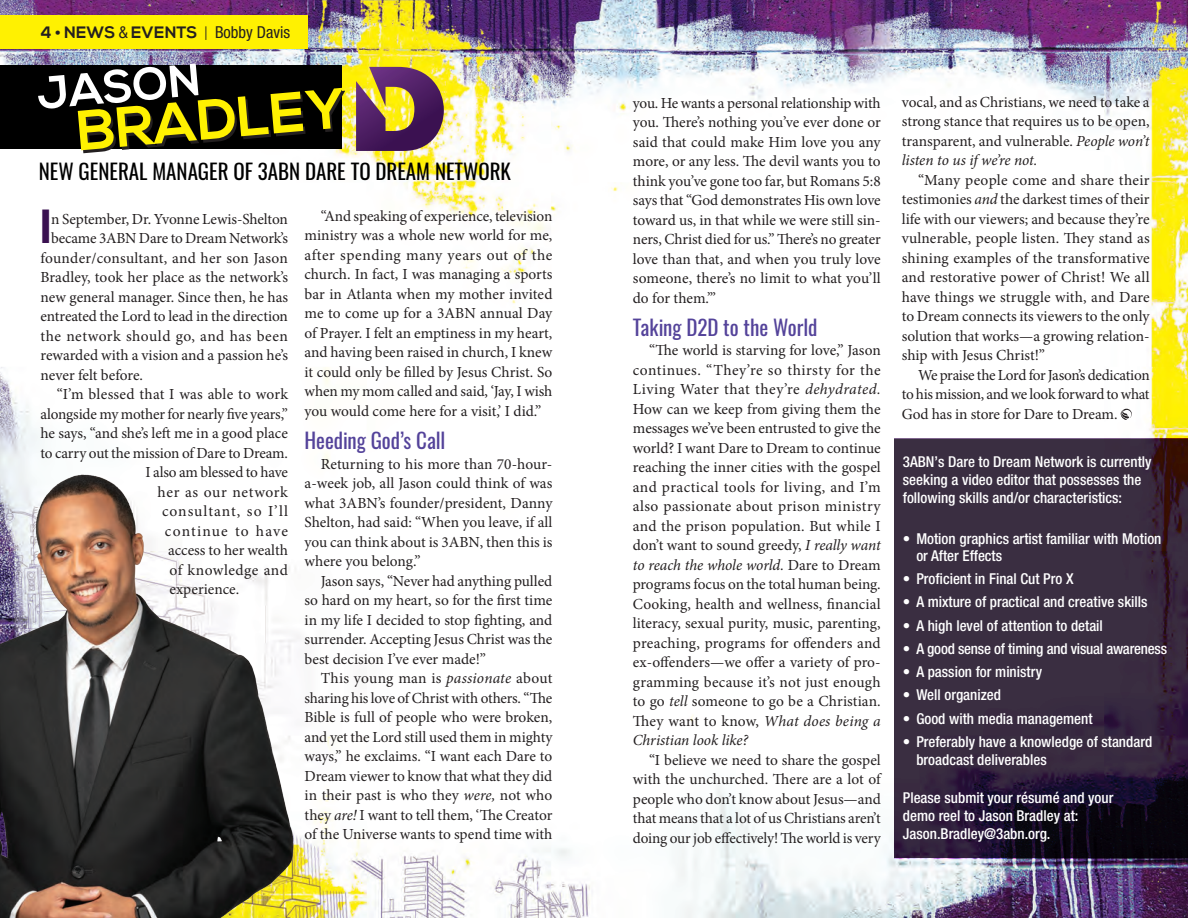
<style>
.page{position:relative;width:1188px;height:918px;background:#fff}
.page>*{position:absolute;margin:0;border:0;box-sizing:border-box;transform-origin:0 0}
.body__drop_cap{font:700 37.5px "Oswald";color:#3a1151}
.Body{font:21px "Oswald";color:#000}
.Subhead{font:21px "Oswald";letter-spacing:-.005em;color:#54439a}
.Body-2{font:700 16.5px "Nexa";color:#231f20}
.body_w__indent{font:15.3px/19.5px "Minion Pro";letter-spacing:-.005em;color:#231f20;text-align:justify}
.body__drop_cap-2{font:15.3px "Minion Pro";color:#231f20}
.body__drop_cap-3{font:15.3px "Minion Pro";letter-spacing:.03em;color:#231f20}
.body_w__indent-2{font:15.3px "Minion Pro";letter-spacing:.015em;color:#231f20}
.body_w__indent-3{font:15.3px "Minion Pro";letter-spacing:.06em;color:#231f20}
.body_w__indent-4{font:15.3px "Minion Pro";letter-spacing:.04em;color:#231f20}
.body_w__indent-5{font:15.3px "Minion Pro";letter-spacing:.07em;color:#231f20}
.body_w__indent-6{font:15.3px "Minion Pro";letter-spacing:.03em;color:#231f20}
.t1{font:500 condensed 15px/18px "Helvetica Neue LT Pro";color:#fff}
.s1{font-family:"Helvetica Neue LT Pro";font-weight:400;font-stretch:condensed}
.s2{font-weight:300}
.s3{font-style:italic}
</style>
<div class="page">
<img style="left:0;top:0;width:1188px;height:918px">
<div style="left:0;top:65px;width:341px;height:83px;background:#000"></div>
<div style="left:0;top:15px;width:308px;height:34px;background:#fff101"></div>
<svg style="left:1120px;top:409px;width:12px;height:11px"></svg>
<img style="left:0;top:418px;width:301px;height:500px">
<svg style="left:38px;top:63px;width:307px;height:90px"></svg>
<svg style="left:894px;top:439px;width:294px;height:420px;background:#33263a"></svg>
<svg style="left:356px;top:67px;width:88px;height:84px;background:#876355"></svg>
<p class="Body-2" style="left:40px;top:23px;width:251px">4 • NEWS <span class="s1">&amp;</span> EVENTS <span class="s2">|</span> <span class="s1">Bobby Davis</span></p>
<p class="Body" style="left:39px;top:153px;width:474px">NEW GENERAL MANAGER OF 3ABN DARE TO DREAM NETWORK</p>
<p class="body_w__indent" style="left:305px;top:206px;width:249px;text-indent:16px">“And speaking of experience, television ministry was a whole new world for me, after spending many years out of the church. In fact, I was managing a sports bar in Atlanta when my mother invited me to come up for a 3ABN annual Day of Prayer. I felt an emptiness in my heart, and having been raised in church, I knew it could only be filled by Jesus Christ. So when my mom called and said, ‘Jay, I wish you would come here for a visit,’ I did.”</p>
<p class="Subhead" style="left:305px;top:422px;width:142px">Heeding God’s Call</p>
<p class="body_w__indent" style="left:305px;top:454px;width:249px;text-indent:16px">Returning to his more than 70-hour&shy;a-week job, all Jason could think of was what 3ABN’s founder/president, Danny Shelton, had said: “When you leave, if all you can think about is 3ABN, then this is where you belong.”</p>
<p class="body_w__indent" style="left:305px;top:571px;width:249px;text-indent:16px">Jason says, “Never had anything pulled so hard on my heart, so for the first time in my life I decided to stop fighting, and surrender. Accepting Jesus Christ was the best decision I’ve ever made!”</p>
<p class="body_w__indent" style="left:305px;top:669px;width:249px;text-indent:16px">This young man is <span class="s3">passionate</span> about sharing his love of Christ with others. “The Bible is full of people who were broken, and yet the Lord still used them in mighty ways,” he exclaims. “I want each Dare to Dream viewer to know that what they did in their past is who they <span class="s3">were,</span> not who they <span class="s3">are!</span> I want to tell them, ‘The Creator of the Universe wants to spend time with</p>
<p class="body__drop_cap" style="left:40px;top:199px;width:12px">I</p>
<p class="body__drop_cap-2" style="left:51px;top:209px;width:238px">n September, Dr. Yvonne Lewis-Shelton</p>
<p class="body__drop_cap-2" style="left:51px;top:228px;width:238px">became 3ABN Dare to Dream Network’s</p>
<p class="body__drop_cap-2" style="left:40px;top:248px;width:249px">founder/consultant, and her son Jason</p>
<p class="body__drop_cap-2" style="left:40px;top:267px;width:249px">Bradley, took her place as the network’s</p>
<p class="body__drop_cap-2" style="left:40px;top:287px;width:249px">new general manager. Since then, he has</p>
<p class="body__drop_cap-2" style="left:40px;top:306px;width:249px">entreated the Lord to lead in the direction</p>
<p class="body__drop_cap-3" style="left:40px;top:326px;width:249px">the network should go, and has been</p>
<p class="body__drop_cap-2" style="left:40px;top:345px;width:249px">rewarded with a vision and a passion he’s</p>
<p class="body__drop_cap-2" style="left:40px;top:365px;width:104px">never felt before.</p>
<p class="body_w__indent-2" style="left:57px;top:384px;width:233px">“I’m blessed that I was able to work</p>
<p class="body_w__indent" style="left:40px;top:404px;width:249px">alongside my mother for nearly five years,”</p>
<p class="body_w__indent" style="left:40px;top:424px;width:249px">he says, “and she’s left me in a good place</p>
<p class="body_w__indent" style="left:40px;top:443px;width:249px">to carry out the mission of Dare to Dream.</p>
<p class="body_w__indent" style="left:146px;top:463px;width:144px">I also am blessed to have</p>
<p class="body_w__indent-4" style="left:158px;top:482px;width:132px">her as our network</p>
<p class="body_w__indent-3" style="left:162px;top:501px;width:128px">consultant, so I’ll</p>
<p class="body_w__indent-5" style="left:165px;top:521px;width:124px">continue to have</p>
<p class="body_w__indent" style="left:168px;top:541px;width:122px">access to her wealth</p>
<p class="body_w__indent-6" style="left:170px;top:560px;width:120px">of knowledge and</p>
<p class="body_w__indent" style="left:170px;top:580px;width:71px">experience.</p>
<p class="body_w__indent" style="left:633px;top:93px;width:249px">you. He wants a personal relationship with you. There’s nothing you’ve ever done or said that could make Him love you any more, or any less. The devil wants you to think you’ve gone too far, but Romans 5:8 says that “God demonstrates His own love toward us, in that while we were still sin&shy;ners, Christ died for us.” There’s no greater love than that, and when you truly love someone, there’s no limit to what you’ll do for them.’”</p>
<p class="Subhead" style="left:633px;top:309px;width:186px">Taking D2D to the World</p>
<p class="body_w__indent" style="left:633px;top:341px;width:249px;text-indent:16px">“The world is starving for love,” Jason continues. “They’re so thirsty for the Living Water that they’re <span class="s3">dehydrated.<br></span>How can we keep from giving them the messages we’ve been entrusted to give the world? I want Dare to Dream to continue reaching the inner cities with the gospel and practical tools for living, and I’m also passionate about prison ministry and the prison population. But while I don’t want to sound greedy, <span class="s3">I really want to reach the whole world.</span> Dare to Dream programs focus on the total human being.<br>Cooking, health and wellness, financial literacy, sexual purity, music, parenting, preaching, programs for offenders and ex-offenders—we offer a variety of pro&shy;gramming because it’s not just enough to go <span class="s3">tell</span> someone to go be a Christian.<br>They want to know, <span class="s3">What does being a Christian look like?</span></p>
<p class="body_w__indent" style="left:633px;top:750px;width:249px;text-indent:16px">“I believe we need to share the gospel with the unchurched. There are a lot of people who don’t know about Jesus—and that means that a lot of us Christians aren’t doing our job effectively! The world is very</p>
<p class="body_w__indent" style="left:902px;top:92px;width:249px">vocal, and as Christians, we need to take a strong stance that requires us to be open, transparent, and vulnerable. <span class="s3">People won’t listen to us if we’re not.</span></p>
<p class="body_w__indent" style="left:902px;top:170px;width:249px;text-indent:16px">“Many people come and share their testimonies <span class="s3">and</span> the darkest times of their life with our viewers; and because they’re vulnerable, people listen. They stand as shining examples of the transformative and restorative power of Christ! We all have things we struggle with, and Dare to Dream connects its viewers to the only solution that works—a growing relation&shy;ship with Jesus Christ!”</p>
<p class="body_w__indent" style="left:902px;top:365px;width:249px;text-indent:16px">We praise the Lord for Jason’s dedication to his mission, and we look forward to what God has in store for Dare to Dream.</p>
<p class="t1" style="left:903px;top:453px;width:250px">3ABN’s Dare to Dream Network is currently seeking a video editor that possesses the following skills and/or characteristics:</p>
<p class="t1" style="left:916px;top:531px;width:247px;line-height:16.5px;text-indent:-14px">• Motion graphics artist familiar with Motion or After Effects</p>
<p class="t1" style="left:903px;top:570px;width:172px">• Proficient in Final Cut Pro X</p>
<p class="t1" style="left:903px;top:593px;width:246px">• A mixture of practical and creative skills</p>
<p class="t1" style="left:903px;top:616px;width:202px">• A high level of attention to detail</p>
<p class="t1" style="left:903px;top:639px;width:266px">• A good sense of timing and visual awareness</p>
<p class="t1" style="left:903px;top:663px;width:141px">• A passion for ministry</p>
<p class="t1" style="left:903px;top:686px;width:100px">• Well organized</p>
<p class="t1" style="left:903px;top:709px;width:191px">• Good with media management</p>
<p class="t1" style="left:916px;top:732px;width:237px;text-indent:-14px">• Preferably have a knowledge of standard broadcast deliverables</p>
<p class="t1" style="left:903px;top:789px;width:212px">Please submit your résumé and your demo reel to Jason Bradley at:<br>Jason.Bradley@3abn.org.</p>
</div>
